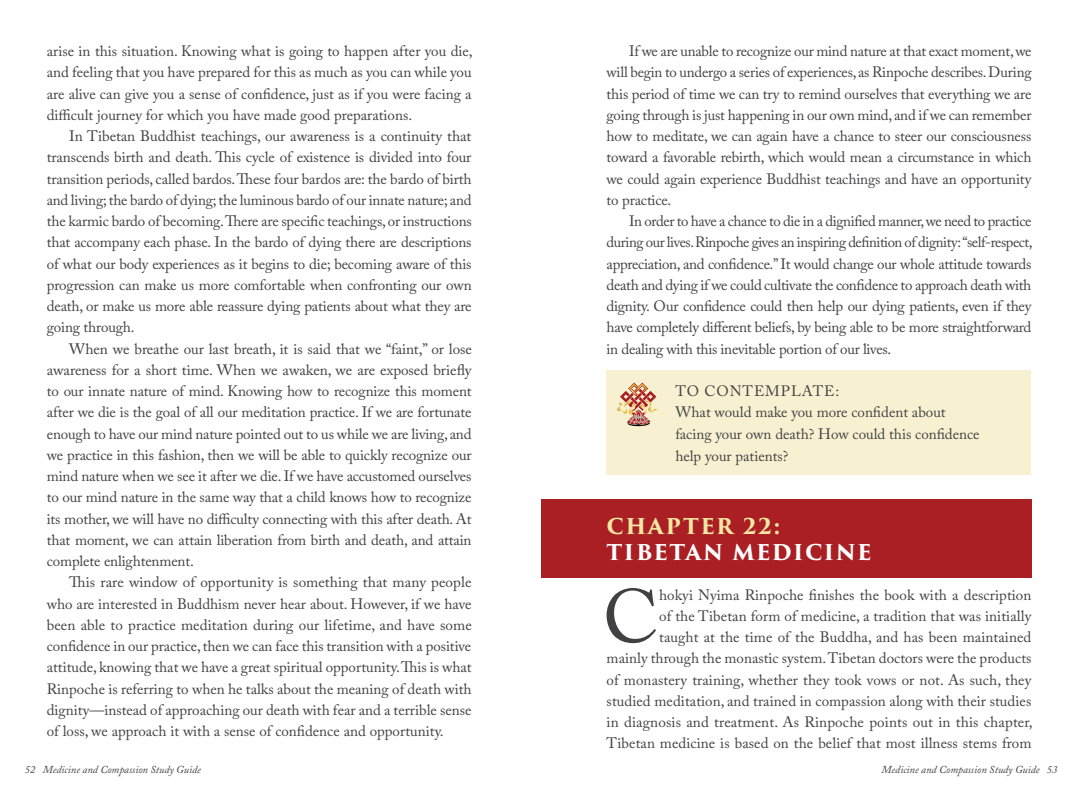
<style>
.page{position:relative;width:1080px;height:810px;background:#fff}
.page>*{position:absolute;margin:0;border:0;box-sizing:border-box;transform-origin:0 0}
.t1{font:74.75px "Adobe Caslon Pro";color:#414042}
.t2{font:700 21.25px "Trajan Pro 3";letter-spacing:.065em;color:#fff}
.t3{font:700 21.25px "Trajan Pro 3";letter-spacing:.08em;color:#f4e7a4}
.t4{font:15px/21.2px "Adobe Caslon Pro";letter-spacing:.005em;color:#414042;text-align:justify}
.t5{font:italic 10.62px "Adobe Caslon Pro";color:#414042}
</style>
<div class="page">
<div style="left:607px;top:370px;width:424px;height:104px;background:#f8f1d1"></div>
<div style="left:541px;top:499px;width:490px;height:79px;background:#aa1f23"></div>
<svg style="left:617px;top:383px;width:40px;height:43px"></svg>
<p class="t4" style="left:47px;top:40px;width:427px">arise in this situation. Knowing what is going to happen after you die, and feeling that you have prepared for this as much as you can while you are alive can give you a sense of confidence, just as if you were facing a difficult journey for which you have made good preparations.</p>
<p class="t4" style="left:47px;top:125px;width:427px;text-indent:22px">In Tibetan Buddhist teachings, our awareness is a continuity that transcends birth and death. This cycle of existence is divided into four transition periods, called bardos. These four bardos are: the bardo of birth and living; the bardo of dying; the luminous bardo of our innate nature; and the karmic bardo of becoming. There are specific teachings, or instructions that accompany each phase. In the bardo of dying there are descriptions of what our body experiences as it begins to die; becoming aware of this progression can make us more comfortable when confronting our own death, or make us more able reassure dying patients about what they are going through.</p>
<p class="t4" style="left:47px;top:338px;width:427px;text-indent:22px">When we breathe our last breath, it is said that we “faint,” or lose awareness for a short time. When we awaken, we are exposed briefly to our innate nature of mind. Knowing how to recognize this moment after we die is the goal of all our meditation practice. If we are fortunate enough to have our mind nature pointed out to us while we are living, and we practice in this fashion, then we will be able to quickly recognize our mind nature when we see it after we die. If we have accustomed ourselves to our mind nature in the same way that a child knows how to recognize its mother, we will have no difficulty connecting with this after death. At that moment, we can attain liberation from birth and death, and attain complete enlightenment.</p>
<p class="t4" style="left:47px;top:571px;width:427px;text-indent:22px">This rare window of opportunity is something that many people who are interested in Buddhism never hear about. However, if we have been able to practice meditation during our lifetime, and have some confidence in our practice, then we can face this transition with a positive attitude, knowing that we have a great spiritual opportunity. This is what Rinpoche is referring to when he talks about the meaning of death with dignity—instead of approaching our death with fear and a terrible sense of loss, we approach it with a sense of confidence and opportunity.</p>
<p class="t4" style="left:607px;top:40px;width:427px;text-indent:22px">If we are unable to recognize our mind nature at that exact moment, we will begin to undergo a series of experiences, as Rinpoche describes. During this period of time we can try to remind ourselves that everything we are going through is just happening in our own mind, and if we can remember how to meditate, we can again have a chance to steer our consciousness toward a favorable rebirth, which would mean a circumstance in which we could again experience Buddhist teachings and have an opportunity to practice.</p>
<p class="t4" style="left:607px;top:210px;width:428px;text-indent:22px">In order to have a chance to die in a dignified manner, we need to practice during our lives. Rinpoche gives an inspiring definition of dignity: “self-respect, appreciation, and confidence.” It would change our whole attitude towards death and dying if we could cultivate the confidence to approach death with dignity. Our confidence could then help our dying patients, even if they have completely different beliefs, by being able to be more straightforward in dealing with this inevitable portion of our lives.</p>
<p class="t4" style="left:675px;top:380px;width:306px;line-height:21.6px;text-align:left">TO CONTEMPLATE:<br>What would make you more confident about facing your own death? How could this confidence help your patients?</p>
<h2 class="t3" style="left:607px;top:511px;width:176px">CHAPTER 22:</h2>
<h2 class="t2" style="left:607px;top:536px;width:267px">TIBETAN MEDICINE</h2>
<h1 class="t1" style="left:603px;top:573px;width:57px">C</h1>
<p class="t4" style="left:607px;top:584px;width:428px;text-align:right">hokyi Nyima Rinpoche finishes the book with a description<br>of the Tibetan form of medicine, a tradition that was initially<br>taught at the time of the Buddha, and has been maintained<br>mainly through the monastic system. Tibetan doctors were the products of monastery training, whether they took vows or not. As such, they studied meditation, and trained in compassion along with their studies in diagnosis and treatment. As Rinpoche points out in this chapter, Tibetan medicine is based on the belief that most illness stems from</p>
<p class="t5" style="left:25px;top:763px;width:177px">52 Medicine and Compassion Study Guide</p>
<p class="t5" style="left:882px;top:763px;width:177px">Medicine and Compassion Study Guide 53</p>
</div>
